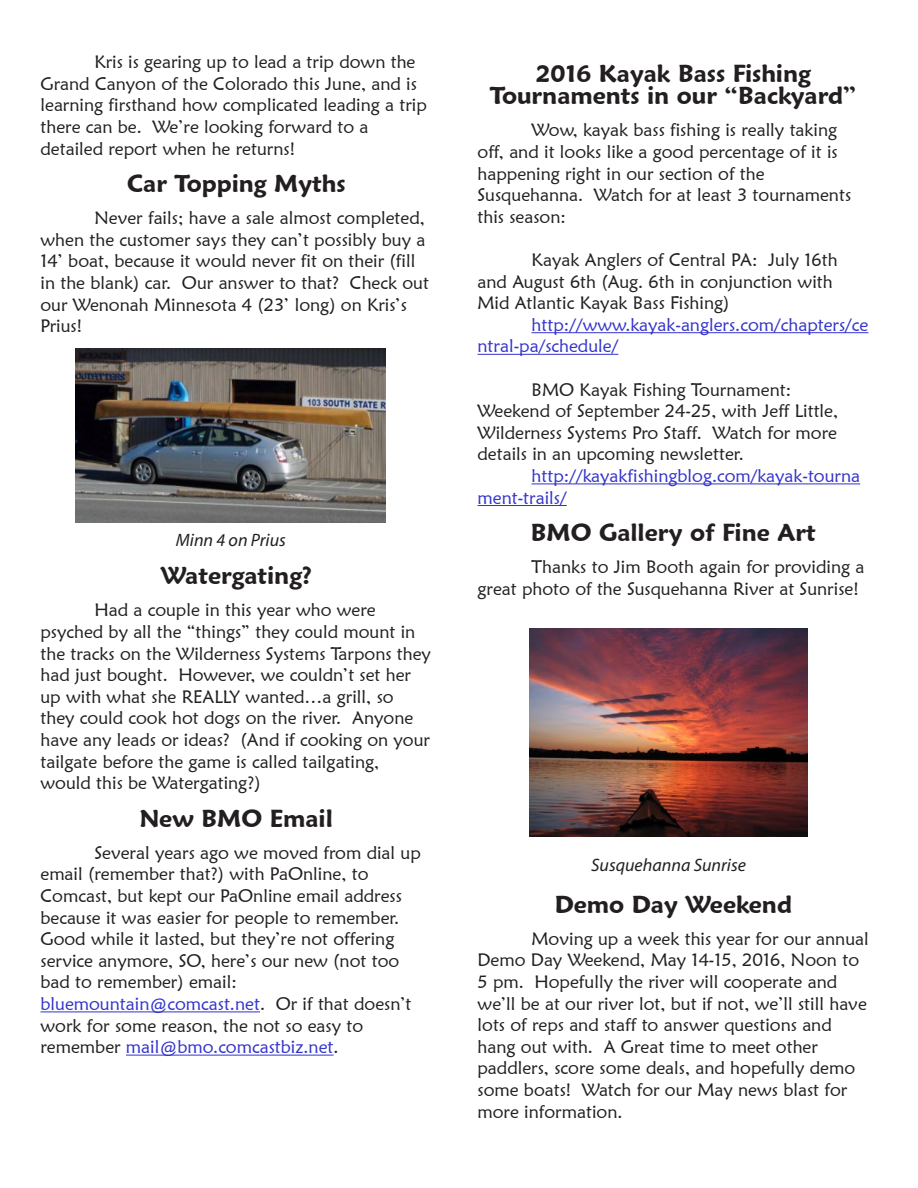
<style>
.page{position:relative;width:918px;height:1188px;background:#fff}
.page>*{position:absolute;margin:0;border:0;box-sizing:border-box;transform-origin:0 0}
.t1{font:600 24px/22.5px "Maiandra GD";color:#231f20;text-align:center}
.t2{font:18px/21.6px "Maiandra GD";color:#231f20}
.t3{font:18px/21.6px "Maiandra GD";color:#33c}
.t4{font:italic 18px "Myriad";color:#231f20}
.s1{color:#33c}
</style>
<div class="page">
<hr style="left:40px;top:1011px;width:220px;height:1px;background:#33c">
<hr style="left:126px;top:1055px;width:208px;height:1px;background:#33c">
<hr style="left:532px;top:332px;width:336px;height:1px;background:#33c">
<hr style="left:478px;top:354px;width:140px;height:1px;background:#33c">
<hr style="left:532px;top:483px;width:328px;height:1px;background:#33c">
<hr style="left:478px;top:505px;width:89px;height:1px;background:#33c">
<img style="left:76px;top:348px;width:310px;height:175px">
<img style="left:530px;top:628px;width:277px;height:208px">
<p class="t2" style="left:40px;top:51px;width:388px;text-indent:54px">Kris is gearing up to lead a trip down the Grand Canyon of the Colorado this June, and is learning firsthand how complicated leading a trip there can be. We’re looking forward to a detailed report when he returns!</p>
<h1 class="t1" style="left:127px;top:172px;width:220px">Car Topping Myths</h1>
<p class="t2" style="left:40px;top:207px;width:390px;text-indent:54px">Never fails; have a sale almost completed, when the customer says they can’t possibly buy a 14’ boat, because it would never fit on their (fill in the blank) car. Our answer to that? Check out our Wenonah Minnesota 4 (23’ long) on Kris’s Prius!</p>
<p class="t4" style="left:176px;top:531px;width:112px">Minn 4 on Prius</p>
<h1 class="t1" style="left:161px;top:564px;width:153px">Watergating?</h1>
<p class="t2" style="left:40px;top:599px;width:392px;text-indent:54px">Had a couple in this year who were psyched by all the “things” they could mount in the tracks on the Wilderness Systems Tarpons they had just bought. However, we couldn’t set her up with what she REALLY wanted…a grill, so they could cook hot dogs on the river. Anyone have any leads or ideas? (And if cooking on your tailgate before the game is called tailgating, would this be Watergating?)</p>
<h1 class="t1" style="left:140px;top:807px;width:195px">New BMO Email</h1>
<p class="t2" style="left:40px;top:841px;width:382px;text-indent:54px">Several years ago we moved from dial up email (remember that?) with PaOnline, to Comcast, but kept our PaOnline email address because it was easier for people to remember.<br>Good while it lasted, but they’re not offering service anymore, SO, here’s our new (not too bad to remember) email: <span class="s1">bluemountain@comcast.net</span>. Or if that doesn’t work for some reason, the not so easy to remember <span class="s1">mail@bmo.comcastbiz.net</span>.</p>
<h1 class="t1" style="left:490px;top:62px;width:368px">2016 Kayak Bass Fishing<br>Tournaments in our “Backyard”</h1>
<p class="t2" style="left:478px;top:119px;width:375px;text-indent:54px">Wow, kayak bass fishing is really taking off, and it looks like a good percentage of it is happening right in our section of the Susquehanna. Watch for at least 3 tournaments this season:</p>
<p class="t2" style="left:478px;top:249px;width:362px;text-indent:54px">Kayak Anglers of Central PA: July 16th and August 6th (Aug. 6th in conjunction with<br>Mid Atlantic Kayak Bass Fishing)</p>
<p class="t3" style="left:478px;top:313px;width:392px;text-indent:54px">http://www.kayak-anglers.com/chapters/ce ntral-pa/schedule/</p>
<p class="t2" style="left:478px;top:378px;width:362px;text-indent:54px">BMO Kayak Fishing Tournament:<br>Weekend of September 24-25, with Jeff Little, Wilderness Systems Pro Staff. Watch for more details in an upcoming newsletter.</p>
<p class="t3" style="left:478px;top:465px;width:384px;text-indent:54px">http://kayakfishingblog.com/kayak-tourna ment-trails/</p>
<h1 class="t1" style="left:531px;top:521px;width:286px">BMO Gallery of Fine Art</h1>
<p class="t2" style="left:478px;top:556px;width:388px;text-indent:54px">Thanks to Jim Booth again for providing a great photo of the Susquehanna River at Sunrise!</p>
<p class="t4" style="left:591px;top:856px;width:156px">Susquehanna Sunrise</p>
<h1 class="t1" style="left:555px;top:893px;width:239px">Demo Day Weekend</h1>
<p class="t2" style="left:478px;top:928px;width:393px;text-indent:54px">Moving up a week this year for our annual Demo Day Weekend, May 14-15, 2016, Noon to 5 pm. Hopefully the river will cooperate and we’ll be at our river lot, but if not, we’ll still have lots of reps and staff to answer questions and hang out with. A Great time to meet other paddlers, score some deals, and hopefully demo some boats! Watch for our May news blast for more information.</p>
</div>
